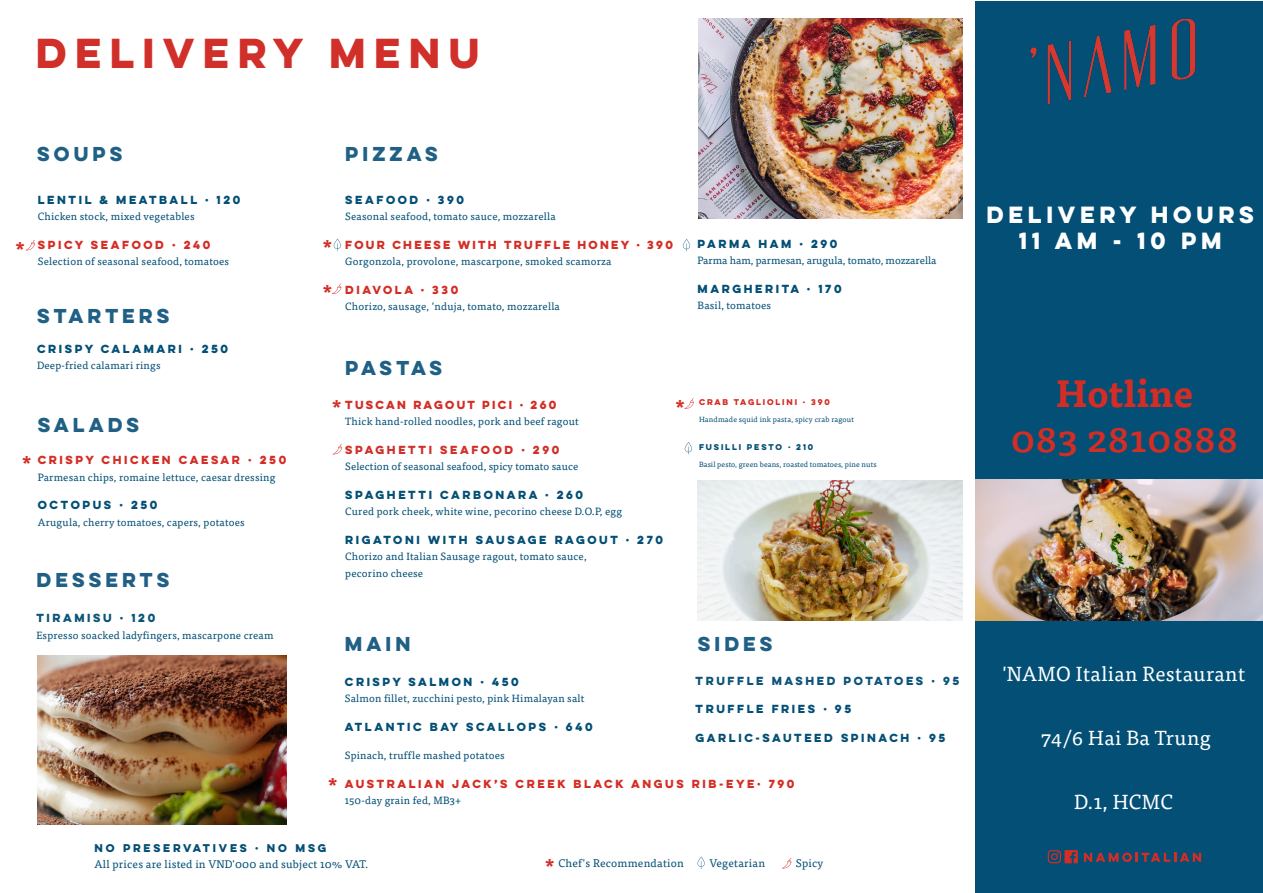
<style>
.page{position:relative;width:1263px;height:893px;background:#fff}
.page>*{position:absolute;margin:0;border:0;box-sizing:border-box;transform-origin:0 0}
.t1{font:700 37.5px "Lulo Clean One";color:#d12f29}
.t2{font:500 37.5px "Tisa OT";letter-spacing:.01em;color:#d42d25}
.t3{font:700 37.5px "Tisa OT";color:#d42d25}
.t4{font:900 21.6px "Arial";color:#d42d25}
.t5{font:700 21px "Lulo Clean One";color:#fff}
.t6{font:20.4px "Tisa OT";letter-spacing:.02em;color:#fff}
.t7{font:700 18px "Lulo Clean One";color:#206085}
.t8{font:11.1px "Tisa OT";letter-spacing:.02em;color:#034f75}
.t9{font:10.5px/16.5px "Tisa OT";letter-spacing:.02em;color:#034f75}
.t10{font:700 10.5px "Lulo Clean One";letter-spacing:.02em;color:#034f75}
.t11{font:700 10.5px "Lulo Clean One";letter-spacing:.02em;color:#d42d25}
.t12{font:10.5px "Tisa OT";color:#034f75}
.t13{font:700 10.5px "Lulo Clean One";letter-spacing:.02em;color:#0c5479}
.t14{font:700 10.5px "Lulo Clean One";letter-spacing:-.01em;color:#d42d25}
.t15{font:700 10.5px "Lulo Clean One";letter-spacing:.02em;color:#d12f29}
.t16{font:700 10.05px "Lulo Clean One";letter-spacing:.05em;color:#034f75}
.t17{font:7.5px "Tisa OT";letter-spacing:.01em;color:#034f75}
.t18{font:700 7.5px "Lulo Clean One";letter-spacing:.02em;color:#d42d25}
.t19{font:700 7.5px "Lulo Clean One";letter-spacing:.02em;color:#034f75}
.s1{font-family:"Lulo Clean One";font-weight:700;color:#d42d25}
</style>
<div class="page">
<div style="left:976px;top:1px;width:287px;height:891px;background:#034f75"></div>
<svg style="left:334px;top:239px;width:7px;height:12px"></svg>
<svg style="left:685px;top:442px;width:7px;height:12px"></svg>
<svg style="left:683px;top:239px;width:7px;height:12px"></svg>
<svg style="left:332px;top:283px;width:9px;height:11px"></svg>
<svg style="left:684px;top:398px;width:10px;height:11px"></svg>
<svg style="left:26px;top:240px;width:9px;height:10px"></svg>
<svg style="left:333px;top:444px;width:9px;height:10px"></svg>
<svg style="left:1048px;top:850px;width:30px;height:13px"></svg>
<svg style="left:1084px;top:853px;width:117px;height:9px"></svg>
<svg style="left:697px;top:857px;width:8px;height:12px"></svg>
<svg style="left:782px;top:858px;width:9px;height:10px"></svg>
<img style="left:1030px;top:20px;width:166px;height:85px">
<img style="left:976px;top:479px;width:287px;height:142px">
<img style="left:38px;top:655px;width:248px;height:170px">
<img style="left:698px;top:19px;width:264px;height:200px">
<img style="left:698px;top:480px;width:264px;height:141px">
<p class="t1" style="left:36px;top:24px;width:454px">DELIVERY MENU</p>
<p class="t7" style="left:345px;top:140px;width:98px">PIZZAS</p>
<p class="t10" style="left:345px;top:191px;width:123px">SEAFOOD · 390</p>
<p class="t9" style="left:345px;top:208px;width:212px">Seasonal seafood, tomato sauce, mozzarella</p>
<p class="t9" style="left:345px;top:237px;width:332px"><span class="s1">FOUR CHEESE WITH TRUFFLE HONEY · 390<br></span>Gorgonzola, provolone, mascarpone, smoked scamorza</p>
<p class="t11" style="left:345px;top:281px;width:117px">DIAVOLA · 330</p>
<p class="t9" style="left:345px;top:298px;width:216px">Chorizo, sausage, ’nduja, tomato, mozzarella</p>
<p class="t7" style="left:37px;top:140px;width:91px">SOUPS</p>
<p class="t10" style="left:38px;top:191px;width:206px">LENTIL &amp; MEATBALL · 120</p>
<p class="t9" style="left:38px;top:208px;width:158px">Chicken stock, mixed vegetables</p>
<p class="t11" style="left:38px;top:236px;width:176px">SPICY SEAFOOD · 240</p>
<p class="t9" style="left:38px;top:253px;width:193px">Selection of seasonal seafood, tomatoes</p>
<p class="t10" style="left:698px;top:235px;width:144px">PARMA HAM · 290</p>
<p class="t12" style="left:698px;top:254px;width:240px">Parma ham, parmesan, arugula, tomato, mozzarella</p>
<p class="t10" style="left:698px;top:280px;width:148px">MARGHERITA · 170</p>
<p class="t9" style="left:698px;top:297px;width:75px">Basil, tomatoes</p>
<p class="t4" style="left:321px;top:233px;width:14px">*</p>
<p class="t4" style="left:321px;top:277px;width:14px">*</p>
<p class="t4" style="left:14px;top:235px;width:14px">*</p>
<p class="t7" style="left:37px;top:302px;width:138px">STARTERS</p>
<p class="t10" style="left:37px;top:341px;width:195px">CRISPY CALAMARI · 250</p>
<p class="t9" style="left:37px;top:358px;width:125px">Deep-fried calamari rings</p>
<p class="t7" style="left:345px;top:354px;width:102px">PASTAS</p>
<p class="t14" style="left:345px;top:396px;width:215px">TUSCAN RAGOUT PICI · 260</p>
<p class="t9" style="left:345px;top:413px;width:235px">Thick hand-rolled noodles, pork and beef ragout</p>
<p class="t15" style="left:345px;top:441px;width:218px">SPAGHETTI SEAFOOD · 290</p>
<p class="t9" style="left:345px;top:458px;width:235px">Selection of seasonal seafood, spicy tomato sauce</p>
<p class="t10" style="left:345px;top:486px;width:242px">SPAGHETTI CARBONARA · 260</p>
<p class="t9" style="left:345px;top:503px;width:278px">Cured pork cheek, white wine, pecorino cheese D.O.P, egg</p>
<p class="t10" style="left:345px;top:531px;width:322px">RIGATONI WITH SAUSAGE RAGOUT · 270</p>
<p class="t9" style="left:345px;top:548px;width:243px">Chorizo and Italian Sausage ragout, tomato sauce,</p>
<p class="t9" style="left:345px;top:565px;width:79px">pecorino cheese</p>
<p class="t18" style="left:699px;top:396px;width:134px">CRAB TAGLIOLINI · 390</p>
<p class="t17" style="left:699px;top:415px;width:157px">Handmade squid ink pasta, spicy crab ragout</p>
<p class="t19" style="left:699px;top:441px;width:117px">FUSILLI PESTO · 210</p>
<p class="t17" style="left:699px;top:460px;width:179px">Basil pesto, green beans, roasted tomatoes, pine nuts</p>
<p class="t4" style="left:331px;top:392px;width:14px">*</p>
<p class="t4" style="left:674px;top:392px;width:14px">*</p>
<p class="t7" style="left:38px;top:411px;width:107px">SALADS</p>
<p class="t11" style="left:38px;top:452px;width:252px">CRISPY CHICKEN CAESAR · 250</p>
<p class="t9" style="left:38px;top:469px;width:239px">Parmesan chips, romaine lettuce, caesar dressing</p>
<p class="t10" style="left:38px;top:497px;width:124px">OCTOPUS · 250</p>
<p class="t9" style="left:38px;top:514px;width:208px">Arugula, cherry tomatoes, capers, potatoes</p>
<p class="t4" style="left:21px;top:448px;width:14px">*</p>
<p class="t7" style="left:36px;top:566px;width:139px">DESSERTS</p>
<p class="t13" style="left:36px;top:610px;width:123px">TIRAMISU · 120</p>
<p class="t9" style="left:36px;top:627px;width:239px">Espresso soacked ladyfingers, mascarpone cream</p>
<p class="t7" style="left:698px;top:630px;width:80px">SIDES</p>
<p class="t13" style="left:696px;top:673px;width:268px">TRUFFLE MASHED POTATOES · 95</p>
<p class="t10" style="left:696px;top:701px;width:160px">TRUFFLE FRIES · 95</p>
<p class="t10" style="left:696px;top:730px;width:254px">GARLIC-SAUTEED SPINACH · 95</p>
<p class="t7" style="left:345px;top:630px;width:71px">MAIN</p>
<p class="t10" style="left:345px;top:673px;width:178px">CRISPY SALMON · 450</p>
<p class="t9" style="left:345px;top:690px;width:241px">Salmon fillet, zucchini pesto, pink Himalayan salt</p>
<p class="t10" style="left:345px;top:718px;width:252px">ATLANTIC BAY SCALLOPS · 640</p>
<p class="t9" style="left:345px;top:747px;width:162px">Spinach, truffle mashed potatoes</p>
<p class="t11" style="left:345px;top:775px;width:454px">AUSTRALIAN JACK’S CREEK BLACK ANGUS RIB-EYE· 790</p>
<p class="t9" style="left:345px;top:792px;width:118px">150-day grain fed, MB3+</p>
<p class="t4" style="left:327px;top:770px;width:14px">*</p>
<p class="t16" style="left:95px;top:840px;width:235px">NO PRESERVATIVES · NO MSG</p>
<p class="t8" style="left:95px;top:858px;width:275px">All prices are listed in VND'000 and subject 10% VAT.</p>
<p class="t4" style="left:544px;top:852px;width:14px">*</p>
<p class="t8" style="left:558px;top:857px;width:127px">Chef's Recommendation</p>
<p class="t8" style="left:709px;top:857px;width:57px">Vegetarian</p>
<p class="t8" style="left:796px;top:857px;width:29px">Spicy</p>
<p class="t5" style="left:986px;top:199px;width:274px">DELIVERY HOURS</p>
<p class="t5" style="left:1019px;top:224px;width:209px">11 AM - 10 PM</p>
<p class="t3" style="left:1055px;top:370px;width:139px">Hotline</p>
<p class="t2" style="left:1011px;top:416px;width:229px">083 2810888</p>
<p class="t6" style="left:1002px;top:661px;width:244px">'NAMO Italian Restaurant</p>
<p class="t6" style="left:1041px;top:725px;width:171px">74/6 Hai Ba Trung</p>
<p class="t6" style="left:1074px;top:790px;width:100px">D.1, HCMC</p>
</div>
